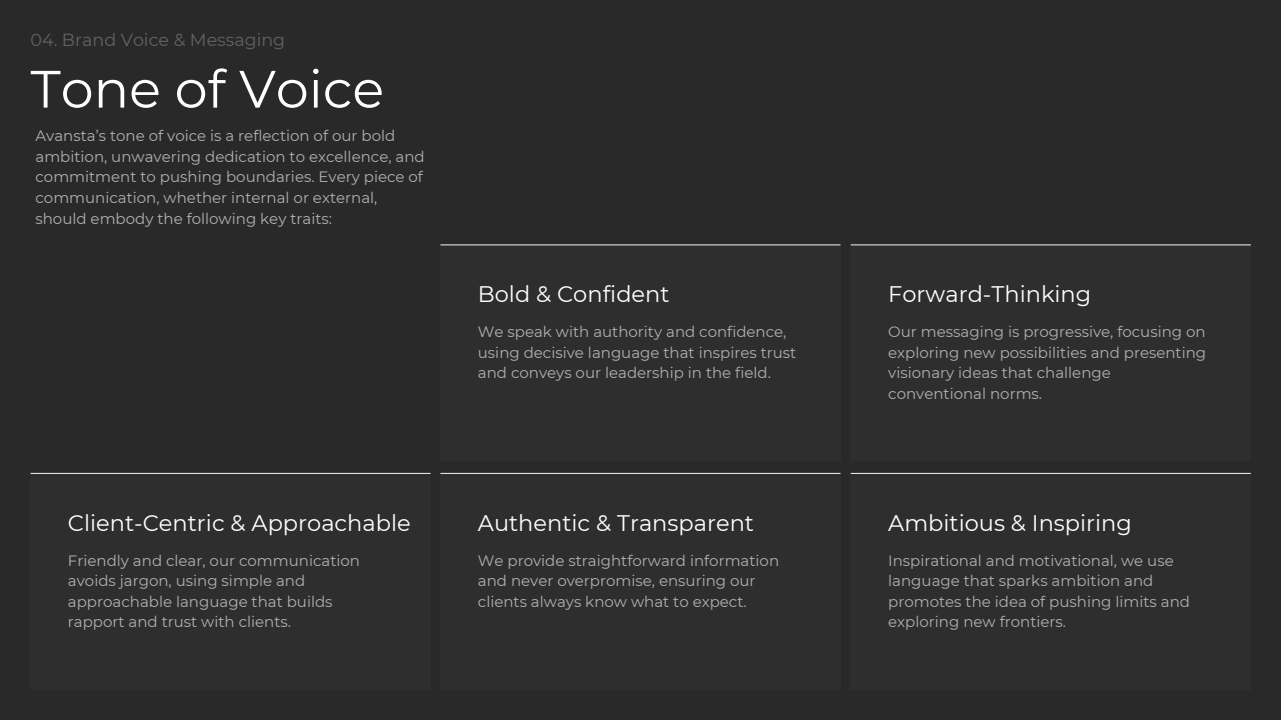
<style>
.page{position:relative;width:1281px;height:720px;background:#292929}
.page>*{position:absolute;margin:0;border:0;box-sizing:border-box;transform-origin:0 0}
.t1{font:52.5px "Montserrat";color:#fff}
.t2{font:22.5px "Montserrat";color:#fff}
.t3{font:17.5px "Montserrat";color:#626262}
.t4{font:15px/20.6px "Montserrat";color:#b0b0b0}
</style>
<div class="page">
<div style="left:31px;top:473px;width:399px;height:216px;background:#2e2e2e"></div>
<hr style="left:31px;top:473px;width:399px;height:1px;background:#f5f5f5">
<div style="left:440px;top:473px;width:400px;height:216px;background:#2e2e2e"></div>
<hr style="left:440px;top:473px;width:400px;height:1px;background:#f5f5f5">
<div style="left:851px;top:473px;width:399px;height:216px;background:#2e2e2e"></div>
<hr style="left:851px;top:473px;width:399px;height:1px;background:#f5f5f5">
<div style="left:440px;top:245px;width:400px;height:216px;background:#2e2e2e"></div>
<hr style="left:440px;top:244px;width:400px;height:1px;background:#f5f5f5">
<div style="left:851px;top:245px;width:399px;height:216px;background:#2e2e2e"></div>
<hr style="left:851px;top:244px;width:399px;height:1px;background:#f5f5f5">
<p class="t3" style="left:31px;top:29px;width:256px">04. Brand Voice &amp; Messaging</p>
<h1 class="t1" style="left:31px;top:57px;width:355px">Tone of Voice</h1>
<h3 class="t4" style="left:35px;top:125px;width:391px">Avansta’s tone of voice is a reflection of our bold ambition, unwavering dedication to excellence, and commitment to pushing boundaries. Every piece of communication, whether internal or external, should embody the following key traits:</h3>
<h2 class="t2" style="left:68px;top:509px;width:344px">Client-Centric &amp; Approachable</h2>
<p class="t4" style="left:68px;top:550px;width:294px">Friendly and clear, our communication avoids jargon, using simple and approachable language that builds rapport and trust with clients.</p>
<h2 class="t2" style="left:478px;top:281px;width:193px">Bold &amp; Confident</h2>
<p class="t4" style="left:478px;top:321px;width:320px">We speak with authority and confidence, using decisive language that inspires trust and conveys our leadership in the field.</p>
<h2 class="t2" style="left:478px;top:509px;width:278px">Authentic &amp; Transparent</h2>
<p class="t4" style="left:478px;top:550px;width:303px">We provide straightforward information and never overpromise, ensuring our clients always know what to expect.</p>
<h2 class="t2" style="left:888px;top:281px;width:204px">Forward-Thinking</h2>
<p class="t4" style="left:888px;top:321px;width:319px">Our messaging is progressive, focusing on exploring new possibilities and presenting visionary ideas that challenge conventional norms.</p>
<h2 class="t2" style="left:888px;top:509px;width:245px">Ambitious &amp; Inspiring</h2>
<p class="t4" style="left:888px;top:550px;width:303px">Inspirational and motivational, we use language that sparks ambition and promotes the idea of pushing limits and exploring new frontiers.</p>
</div>
